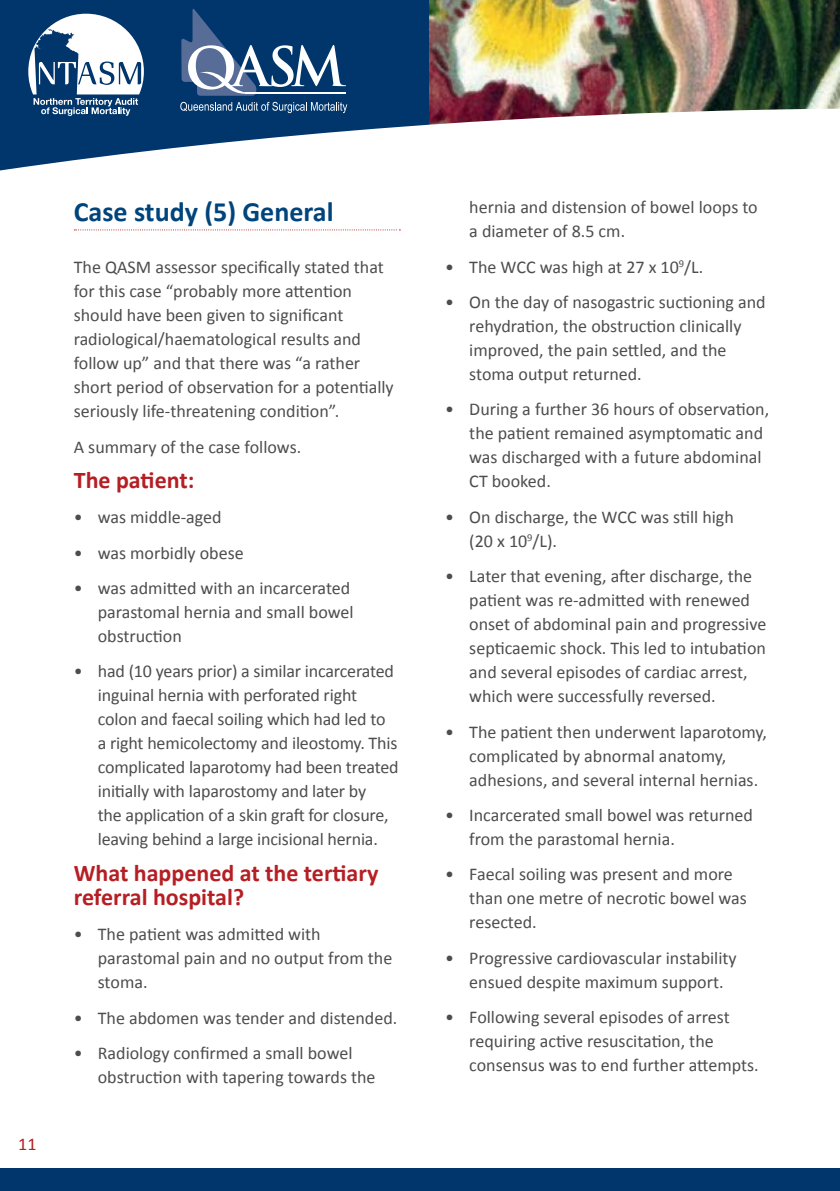
<style>
.page{position:relative;width:840px;height:1191px;background:#fff}
.page>*{position:absolute;margin:0;border:0;box-sizing:border-box;transform-origin:0 0}
.t1{font:700 28px "Calibri";color:#00447c}
.t2{font:700 24px/24px "Calibri";color:#b51f24}
.t3{font:18px/24px "Calibri";color:#4d4d4f}
.t4{font:18px "Calibri";color:#b51f24}
</style>
<div class="page">
<div style="left:0;top:1168px;width:839px;height:23px;background:#00366b"></div>
<img style="left:428px;top:0;width:411px;height:125px">
<svg style="left:0;top:0;width:428px;height:170px;fill:#00366b"></svg>
<svg style="left:28px;top:14px;width:116px;height:102px"></svg>
<svg style="left:180px;top:102px;width:167px;height:11px"></svg>
<svg style="left:181px;top:9px;width:165px;height:87px"></svg>
<hr style="left:245px;top:92px;width:101px;height:2px;background:#fff">
<svg style="left:74px;top:229px;width:326px;height:1px"></svg>
<p class="t4" style="left:18px;top:1133px;width:20px">11</p>
<h1 class="t1" style="left:74px;top:194px;width:261px">Case study (5) General</h1>
<p class="t3" style="left:74px;top:254px;width:321px">The QASM assessor specifically stated that for this case “probably more attention should have been given to significant radiological/haematological results and follow up” and that there was “a rather short period of observation for a potentially seriously life-threatening condition”.</p>
<p class="t3" style="left:74px;top:434px;width:229px">A summary of the case follows.</p>
<h2 class="t2" style="left:74px;top:467px;width:122px">The patient:</h2>
<p class="t3" style="left:74px;top:504px;width:149px">• was middle-aged</p>
<p class="t3" style="left:74px;top:540px;width:171px">• was morbidly obese</p>
<p class="t3" style="left:98px;top:575px;width:257px;text-indent:-24px">• was admitted with an incarcerated parastomal hernia and small bowel obstruction</p>
<p class="t3" style="left:98px;top:658px;width:302px;text-indent:-24px">• had (10 years prior) a similar incarcerated inguinal hernia with perforated right colon and faecal soiling which had led to a right hemicolectomy and ileostomy. This complicated laparotomy had been treated initially with laparostomy and later by<br>the application of a skin graft for closure, leaving behind a large incisional hernia.</p>
<h2 class="t2" style="left:74px;top:859px;width:306px">What happened at the tertiary referral hospital?</h2>
<p class="t3" style="left:98px;top:921px;width:296px;text-indent:-24px">• The patient was admitted with parastomal pain and no output from the stoma.</p>
<p class="t3" style="left:74px;top:1004px;width:325px">• The abdomen was tender and distended.</p>
<p class="t3" style="left:98px;top:1040px;width:279px;text-indent:-24px">• Radiology confirmed a small bowel obstruction with tapering towards the</p>
<p class="t3" style="left:469px;top:194px;width:290px">hernia and distension of bowel loops to a diameter of 8.5 cm.</p>
<p class="t3" style="left:445px;top:254px;width:259px">• The WCC was high at 27 x 10<sup>9</sup>/L.</p>
<p class="t3" style="left:469px;top:289px;width:298px;text-indent:-24px">• On the day of nasogastric suctioning and rehydration, the obstruction clinically improved, the pain settled, and the stoma output returned.</p>
<p class="t3" style="left:469px;top:397px;width:301px;text-indent:-24px">• During a further 36 hours of observation, the patient remained asymptomatic and was discharged with a future abdominal<br>CT booked.</p>
<p class="t3" style="left:469px;top:504px;width:266px;text-indent:-24px">• On discharge, the WCC was still high (20 x 10<sup>9</sup>/L).</p>
<p class="t3" style="left:469px;top:563px;width:298px;text-indent:-24px">• Later that evening, after discharge, the patient was re-admitted with renewed onset of abdominal pain and progressive septicaemic shock. This led to intubation and several episodes of cardiac arrest, which were successfully reversed.</p>
<p class="t3" style="left:469px;top:719px;width:299px;text-indent:-24px">• The patient then underwent laparotomy, complicated by abnormal anatomy, adhesions, and several internal hernias.</p>
<p class="t3" style="left:469px;top:802px;width:285px;text-indent:-24px">• Incarcerated small bowel was returned from the parastomal hernia.</p>
<p class="t3" style="left:469px;top:861px;width:279px;text-indent:-24px">• Faecal soiling was present and more than one metre of necrotic bowel was resected.</p>
<p class="t3" style="left:469px;top:944px;width:269px;text-indent:-24px">• Progressive cardiovascular instability ensued despite maximum support.</p>
<p class="t3" style="left:469px;top:1004px;width:291px;text-indent:-24px">• Following several episodes of arrest requiring active resuscitation, the consensus was to end further attempts.</p>
</div>
